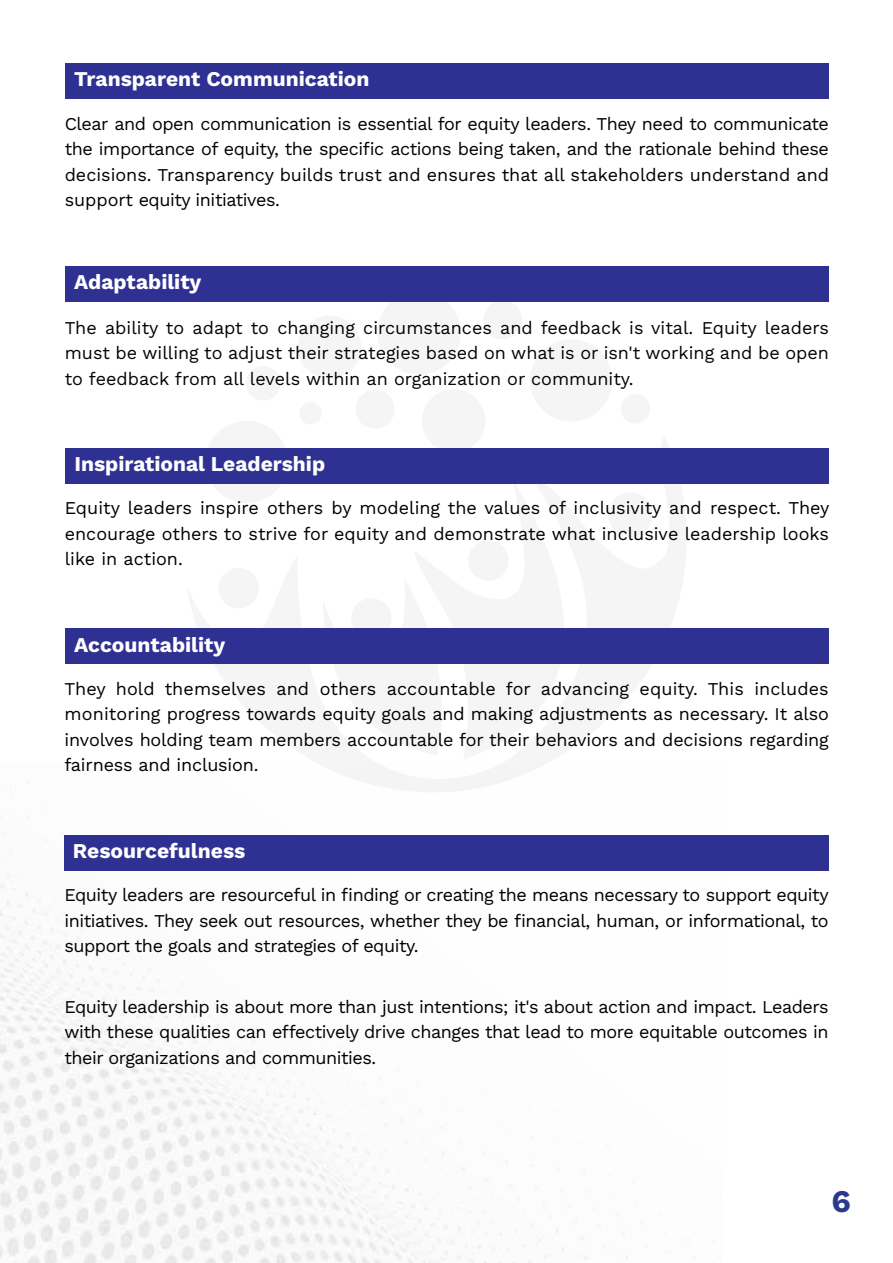
<style>
.page{position:relative;width:893px;height:1263px;background:#fff}
.page>*{position:absolute;margin:0;border:0;box-sizing:border-box;transform-origin:0 0}
.t1{font:700 31.5px "Work Sans";color:#2b388f}
.t2{font:700 21px "Work Sans";color:#fff}
.t3{font:18px/25.5px "Work Sans";letter-spacing:-.025em;color:#000;text-align:justify}
.t4{font:18px/25.5px "Work Sans";color:#000;text-align:justify}
</style>
<div class="page">
<img style="left:0;top:870px;width:721px;height:393px">
<div style="left:206px;top:421px;width:82px;height:82px;background:#f5f5f5;border-radius:50%"></div>
<div style="left:356px;top:390px;width:39px;height:39px;background:#f5f5f5;border-radius:50%"></div>
<div style="left:483px;top:300px;width:39px;height:39px;background:#f5f5f5;border-radius:50%"></div>
<div style="left:621px;top:394px;width:29px;height:30px;background:#f5f5f5;border-radius:50%"></div>
<div style="left:246px;top:366px;width:35px;height:35px;background:#f5f5f5;border-radius:50%"></div>
<div style="left:377px;top:291px;width:84px;height:84px;background:#f5f5f5;border-radius:50%"></div>
<div style="left:298px;top:315px;width:63px;height:64px;background:#f5f5f5;border-radius:50%"></div>
<div style="left:299px;top:402px;width:23px;height:22px;background:#f5f5f5;border-radius:50%"></div>
<div style="left:422px;top:389px;width:63px;height:64px;background:#f5f5f5;border-radius:50%"></div>
<div style="left:530px;top:339px;width:82px;height:83px;background:#f5f5f5;border-radius:50%"></div>
<svg style="left:187px;top:483px;width:500px;height:309px"></svg>
<svg style="left:402px;top:483px;width:257px;height:277px;fill:#f5f5f5"></svg>
<svg style="left:315px;top:578px;width:146px;height:177px"></svg>
<div style="left:65px;top:64px;width:764px;height:35px;background:#2e3192"></div>
<div style="left:65px;top:266px;width:764px;height:35px;background:#2e3192"></div>
<div style="left:66px;top:448px;width:763px;height:35px;background:#2e3192"></div>
<div style="left:66px;top:629px;width:763px;height:35px;background:#2e3192"></div>
<div style="left:64px;top:835px;width:765px;height:35px;background:#2e3192"></div>
<p class="t2" style="left:74px;top:63px;width:297px">Transparent Communication</p>
<p class="t3" style="left:65px;top:110px;width:766px">Clear and open communication is essential for equity leaders. They need to communicate the importance of equity, the specific actions being taken, and the rationale behind these decisions. Transparency builds trust and ensures that all stakeholders understand and support equity initiatives.</p>
<p class="t2" style="left:74px;top:266px;width:129px">Adaptability</p>
<p class="t4" style="left:65px;top:314px;width:766px">The ability to adapt to changing circumstances and feedback is vital. Equity leaders must be willing to adjust their strategies based on what is or isn't working and be open to feedback from all levels within an organization or community.</p>
<p class="t2" style="left:74px;top:448px;width:252px">Inspirational Leadership</p>
<p class="t3" style="left:65px;top:495px;width:766px">Equity leaders inspire others by modeling the values of inclusivity and respect. They encourage others to strive for equity and demonstrate what inclusive leadership looks like in action.</p>
<p class="t2" style="left:74px;top:628px;width:153px">Accountability</p>
<p class="t3" style="left:65px;top:675px;width:766px">They hold themselves and others accountable for advancing equity. This includes monitoring progress towards equity goals and making adjustments as necessary. It also involves holding team members accountable for their behaviors and decisions regarding fairness and inclusion.</p>
<p class="t2" style="left:73px;top:835px;width:174px">Resourcefulness</p>
<p class="t3" style="left:64px;top:881px;width:766px">Equity leaders are resourceful in finding or creating the means necessary to support equity initiatives. They seek out resources, whether they be financial, human, or informational, to support the goals and strategies of equity.</p>
<p class="t3" style="left:64px;top:993px;width:766px">Equity leadership is about more than just intentions; it's about action and impact. Leaders with these qualities can effectively drive changes that lead to more equitable outcomes in their organizations and communities.</p>
<h1 class="t1" style="left:831px;top:1177px;width:21px">6</h1>
</div>
